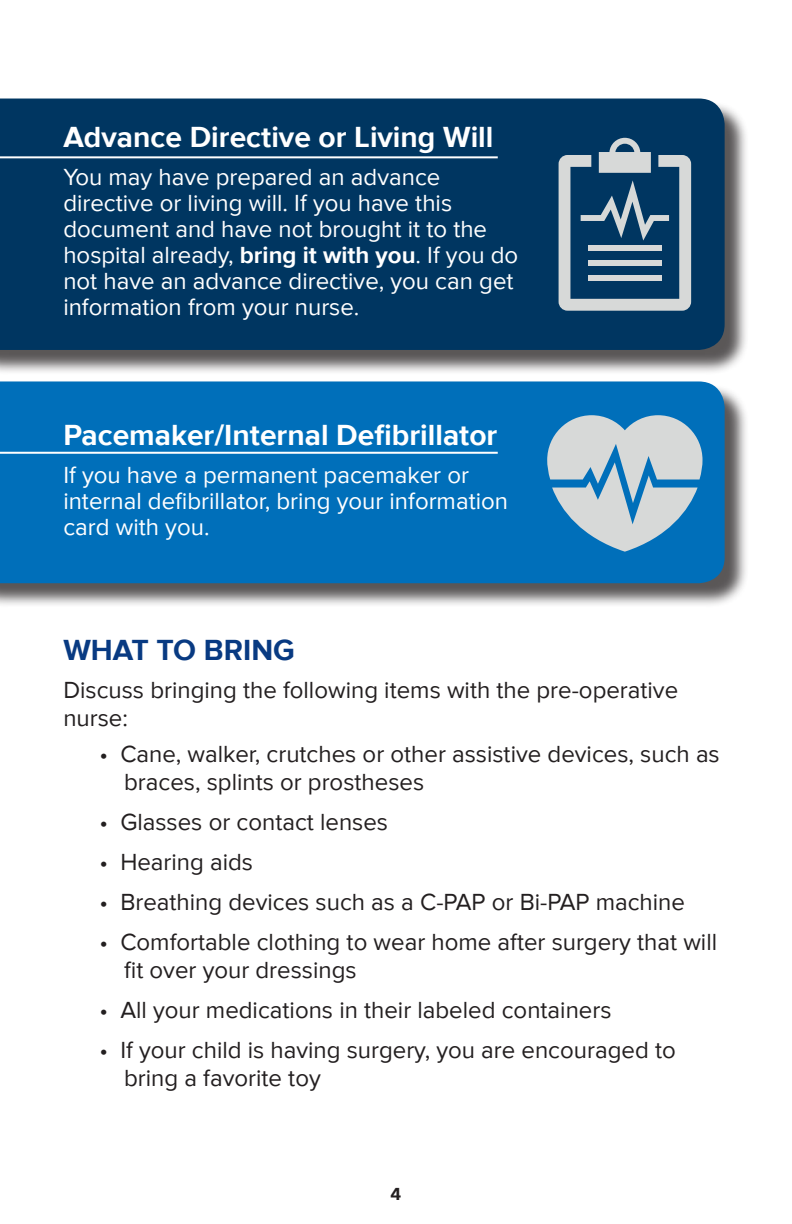
<style>
.page{position:relative;width:792px;height:1224px;background:#fff}
.page>*{position:absolute;margin:0;border:0;box-sizing:border-box;transform-origin:0 0}
.t1{font:700 30px "Proxima Nova";color:#fff}
.t2{font:700 30px "Proxima Nova";color:#083a82}
.t3{font:24px/28px "Proxima Nova";color:#231f20}
.t4{font:24px/26px "Proxima Nova";color:#fff}
.t5{font:700 18px "Proxima Nova";color:#231f20}
.s1{font-weight:700}
</style>
<div class="page">
<div style="left:0;top:102px;width:750px;height:273px;background:#231f20;opacity:.75"></div>
<div style="left:0;top:99px;width:725px;height:251px;background:#003661"></div>
<div style="left:0;top:384px;width:750px;height:224px;background:#231f20;opacity:.75"></div>
<div style="left:0;top:381px;width:725px;height:202px;background:#006fba"></div>
<svg style="left:559px;top:138px;width:132px;height:173px;background:#4d708b"></svg>
<div style="left:588px;top:246px;width:74px;height:5px;background:#d7d9d8"></div>
<div style="left:588px;top:260px;width:74px;height:6px;background:#d7d9d8"></div>
<div style="left:588px;top:275px;width:74px;height:6px;background:#d7d9d8"></div>
<svg style="left:547px;top:415px;width:156px;height:137px;background:#8db4cd"></svg>
<hr style="left:0;top:156px;width:498px;height:2px;background:#fff">
<hr style="left:0;top:452px;width:498px;height:2px;background:#fff">
<p class="t1" style="left:63px;top:120px;width:432px">Advance Directive or Living Will</p>
<p class="t4" style="left:63px;top:165px;width:457px">You may have prepared an advance directive or living will. If you have this document and have not brought it to the hospital already, <span class="s1">bring it with you</span>. If you do not have an advance directive, you can get information from your nurse.</p>
<p class="t1" style="left:63px;top:418px;width:436px">Pacemaker/Internal Defibrillator</p>
<p class="t4" style="left:63px;top:463px;width:446px">If you have a permanent pacemaker or internal defibrillator, bring your information card with you.</p>
<p class="t2" style="left:63px;top:633px;width:233px">WHAT TO BRING</p>
<p class="t3" style="left:63px;top:677px;width:616px">Discuss bringing the following items with the pre-operative nurse:</p>
<p class="t3" style="left:124px;top:741px;width:597px;text-indent:-25px">• Cane, walker, crutches or other assistive devices, such as braces, splints or prostheses</p>
<p class="t3" style="left:99px;top:809px;width:290px">• Glasses or contact lenses</p>
<p class="t3" style="left:99px;top:849px;width:155px">• Hearing aids</p>
<p class="t3" style="left:99px;top:889px;width:587px">• Breathing devices such as a C-PAP or Bi-PAP machine</p>
<p class="t3" style="left:124px;top:929px;width:595px;text-indent:-25px">• Comfortable clothing to wear home after surgery that will fit over your dressings</p>
<p class="t3" style="left:99px;top:997px;width:514px">• All your medications in their labeled containers</p>
<p class="t3" style="left:124px;top:1037px;width:553px;text-indent:-25px">• If your child is having surgery, you are encouraged to bring a favorite toy</p>
<p class="t5" style="left:391px;top:1184px;width:12px">4</p>
</div>
